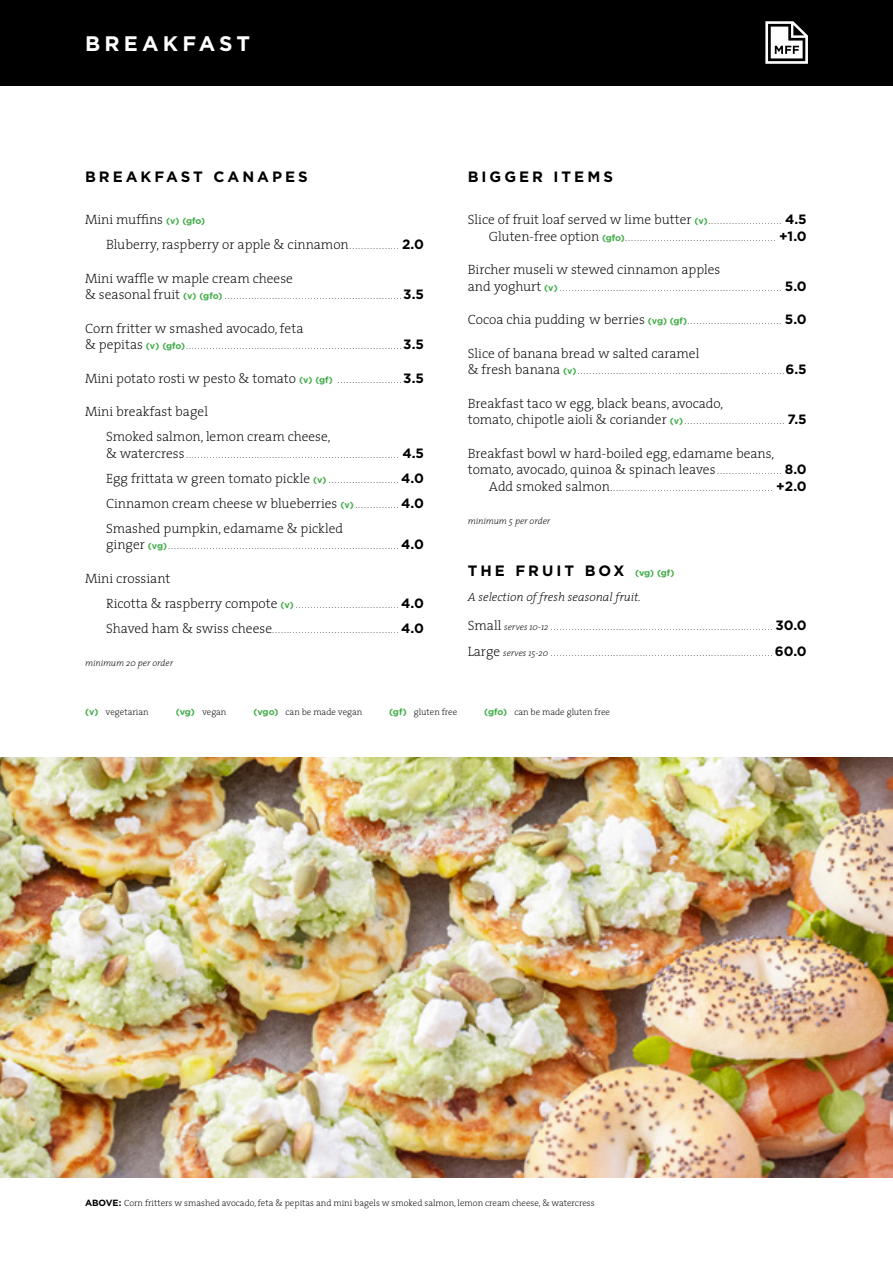
<style>
.page{position:relative;width:893px;height:1263px;background:#fff}
.page>*{position:absolute;margin:0;border:0;box-sizing:border-box;transform-origin:0 0}
.t1{font:700 21px "Gotham";letter-spacing:.2em;color:#fff}
.t2{font:700 15px "Gotham";letter-spacing:.2em;color:#000}
.t3{font:200 13.5px/25px "The Serif";color:#000}
.t4{font:italic 200 12px "The Serif";color:#000}
.t5{font:300 9px "Gotham";color:#000}
.t6{font:200 9px "The Serif";color:#000}
.t7{font:italic 200 9px "The Serif";color:#000}
.s1{font-family:"Gotham";font-weight:700;font-size:9px;color:#41ad49}
.s2{font-family:"Gotham";font-weight:300;font-size:9px}
.s3{font-family:"Gotham";font-weight:700}
.s4{font-family:"The Serif";font-weight:200;font-size:13.5px}
.s5{font-weight:700;color:#41ad49}
.s6{font-weight:700;font-size:13.5px}
.s7{font-size:9px;color:#41ad49}
.s8{font-family:"The Serif";font-weight:200;font-style:italic}
.s9{font-family:"Gotham";font-weight:700;color:#41ad49}
</style>
<div class="page">
<div style="left:0;top:0;width:893px;height:85px;background:#000"></div>
<svg style="left:765px;top:21px;width:43px;height:43px"></svg>
<img style="left:0;top:757px;width:893px;height:421px">
<h1 class="t1" style="left:85px;top:29px;width:167px">BREAKFAST</h1>
<h2 class="t2" style="left:85px;top:167px;width:224px">BREAKFAST CANAPES</h2>
<h3 class="t3" style="left:106px;top:207px;width:319px;text-indent:-21px">Mini muffins <span class="s1">(v) (gfo)<br></span>Bluberry, raspberry or apple &amp; cinnamon <span class="s2">.................</span> <span class="s3">2.0</span></h3>
<h3 class="t3" style="left:85px;top:265px;width:209px">Mini waffle w maple cream cheese</h3>
<p class="t5" style="left:85px;top:290px;width:340px"><span class="s4">&amp; seasonal fruit</span> <span class="s5">(v) (gfo)</span> ............................................................<span class="s6">3.5</span></p>
<h3 class="t3" style="left:85px;top:315px;width:220px">Corn fritter w smashed avocado, feta</h3>
<p class="t5" style="left:85px;top:340px;width:340px"><span class="s4">&amp; pepitas</span> <span class="s5">(v) (gfo)</span> .........................................................................<span class="s6">3.5</span></p>
<h3 class="t3" style="left:85px;top:365px;width:340px">Mini potato rosti w pesto &amp; tomato <span class="s1">(v) (gf)</span> <span class="s2">......................</span><span class="s3">3.5</span></h3>
<h3 class="t3" style="left:106px;top:399px;width:226px;text-indent:-21px">Mini breakfast bagel<br>Smoked salmon, lemon cream cheese,</h3>
<p class="t5" style="left:106px;top:449px;width:319px"><span class="s4">&amp; watercress</span> ........................................................................ <span class="s6">4.5</span></p>
<h3 class="t3" style="left:106px;top:465px;width:319px;text-align:justify">Egg frittata w green tomato pickle <span class="s1">(v)</span> <span class="s2">........................</span> <span class="s3">4.0<br></span>Cinnamon cream cheese w blueberries <span class="s1">(v)</span> <span class="s2">...............</span> <span class="s3">4.0<br></span>Smashed pumpkin, edamame &amp; pickled</h3>
<p class="t5" style="left:106px;top:540px;width:319px"><span class="s4">ginger</span> <span class="s5">(vg)</span> .............................................................................. <span class="s6">4.0</span></p>
<h3 class="t3" style="left:85px;top:565px;width:87px">Mini crossiant</h3>
<p class="t5" style="left:106px;top:599px;width:319px"><span class="s4">Ricotta &amp; raspberry compote</span> <span class="s5">(v)</span> ................................... <span class="s6">4.0</span></p>
<p class="t5" style="left:106px;top:624px;width:319px"><span class="s4">Shaved ham &amp; swiss cheese</span> ........................................... <span class="s6">4.0</span></p>
<p class="t7" style="left:85px;top:656px;width:90px">minimum 20 per order</p>
<h2 class="t2" style="left:468px;top:167px;width:147px">BIGGER ITEMS</h2>
<h3 class="t3" style="left:468px;top:207px;width:341px">Slice of fruit loaf served w lime butter <span class="s1">(v)</span> <span class="s2">.........................</span> <span class="s3">4.5</span></h3>
<p class="t5" style="left:489px;top:232px;width:319px"><span class="s4">Gluten-free option</span> <span class="s5">(gfo)</span> ................................................... <span class="s6">+1.0</span></p>
<h3 class="t3" style="left:468px;top:257px;width:254px">Bircher museli w stewed cinnamon apples</h3>
<p class="t5" style="left:468px;top:282px;width:340px"><span class="s4">and yoghurt</span> <span class="s5">(v)</span> ........................................................................... <span class="s6">5.0</span></p>
<p class="t5" style="left:468px;top:315px;width:340px"><span class="s4">Cocoa chia pudding w berries</span> <span class="s5">(vg) (gf)</span> ................................ <span class="s6">5.0</span></p>
<h3 class="t3" style="left:468px;top:340px;width:233px">Slice of banana bread w salted caramel</h3>
<p class="t5" style="left:468px;top:365px;width:340px"><span class="s4">&amp; fresh banana</span> <span class="s5">(v)</span> ......................................................................<span class="s6">6.5</span></p>
<h3 class="t3" style="left:468px;top:390px;width:257px">Breakfast taco w egg, black beans, avocado,</h3>
<p class="t5" style="left:468px;top:415px;width:340px"><span class="s4">tomato, chipotle aioli &amp; coriander</span> <span class="s5">(v)</span> .................................. <span class="s6">7.5</span></p>
<h3 class="t3" style="left:468px;top:444px;width:340px;line-height:16.5px">Breakfast bowl w hard-boiled egg, edamame beans, tomato, avocado, quinoa &amp; spinach leaves <span class="s2">......................</span> <span class="s3">8.0</span></h3>
<p class="t5" style="left:489px;top:482px;width:319px"><span class="s4">Add smoked salmon</span> ....................................................... <span class="s6">+2.0</span></p>
<p class="t7" style="left:468px;top:514px;width:84px">minimum 5 per order</p>
<h2 class="t2" style="left:468px;top:561px;width:208px">THE FRUIT BOX <span class="s7">(vg) (gf)</span></h2>
<h3 class="t4" style="left:468px;top:587px;width:175px">A selection of fresh seasonal fruit.</h3>
<p class="t5" style="left:468px;top:622px;width:340px"><span class="s4">Small</span> <span class="s8">serves 10-12</span> ........................................................................... <span class="s6">30.0</span></p>
<p class="t5" style="left:468px;top:647px;width:340px"><span class="s4">Large</span> <span class="s8">serves 15-20</span> ...........................................................................<span class="s6">60.0</span></p>
<p class="t6" style="left:85px;top:704px;width:65px"><span class="s9">(v)</span> vegetarian</p>
<p class="t6" style="left:176px;top:704px;width:52px"><span class="s9">(vg)</span> vegan</p>
<p class="t6" style="left:253px;top:704px;width:110px"><span class="s9">(vgo)</span> can be made vegan</p>
<p class="t6" style="left:389px;top:704px;width:70px"><span class="s9">(gf)</span> gluten free</p>
<p class="t6" style="left:484px;top:704px;width:127px"><span class="s9">(gfo)</span> can be made gluten free</p>
<p class="t6" style="left:85px;top:1196px;width:511px"><span class="s3">ABOVE:</span> Corn fritters w smashed avocado, feta &amp; pepitas and mini bagels w smoked salmon, lemon cream cheese, &amp; watercress</p>
</div>
